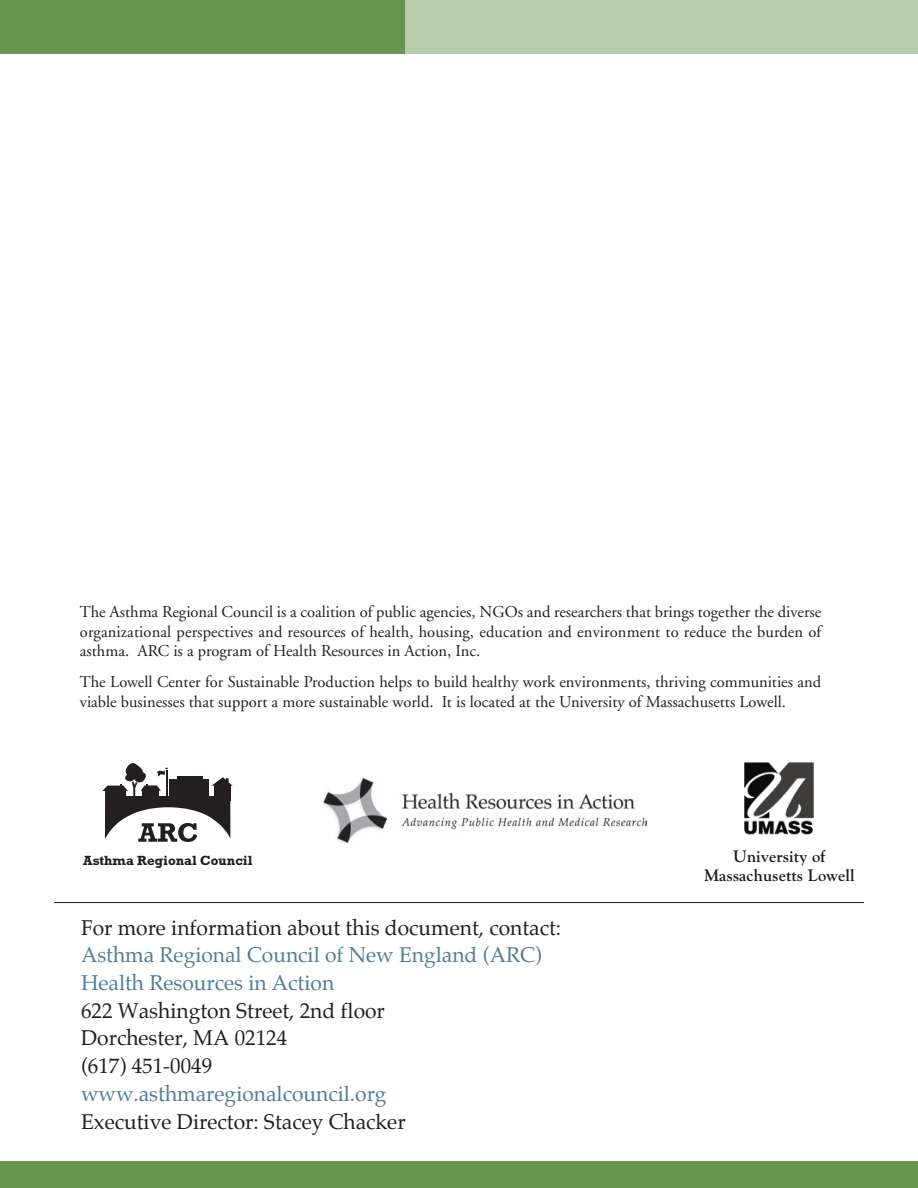
<style>
.page{position:relative;width:918px;height:1188px;background:#fff}
.page>*{position:absolute;margin:0;border:0;box-sizing:border-box;transform-origin:0 0}
.t1{font:21px/27.8px "Palatino";color:#231f20}
.t2{font:21px/27.8px "Palatino";color:#517d98}
.t3{font:16.5px/19.8px "Adobe Garamond";color:#231f20;text-align:justify}
.t4{font:700 16.5px/19.8px "Goudy";color:#231f20;text-align:center}
.t5{font:700 13.5px "Rockwell";color:#231f20}
</style>
<div class="page">
<img style="left:323px;top:777px;width:323px;height:67px">
<svg style="left:102px;top:763px;width:131px;height:79px"></svg>
<img style="left:744px;top:762px;width:70px;height:73px">
<div style="left:0;top:0;width:918px;height:54px;background:#b8ccac"></div>
<div style="left:0;top:0;width:405px;height:54px;background:#67964f"></div>
<div style="left:0;top:1161px;width:918px;height:27px;background:#67964f"></div>
<hr style="left:54px;top:902px;width:810px;height:1px;background:#231f20">
<p class="t3" style="left:80px;top:603px;width:743px">The Asthma Regional Council is a coalition of public agencies, NGOs and researchers that brings together the diverse organizational perspectives and resources of health, housing, education and environment to reduce the burden of asthma. ARC is a program of Health Resources in Action, Inc.</p>
<p class="t3" style="left:80px;top:673px;width:743px">The Lowell Center for Sustainable Production helps to build healthy work environments, thriving communities and viable businesses that support a more sustainable world. It is located at the University of Massachusetts Lowell.</p>
<p class="t5" style="left:83px;top:856px;width:171px">Asthma Regional Council</p>
<p class="t1" style="left:81px;top:915px;width:482px">For more information about this document, contact:</p>
<p class="t2" style="left:81px;top:943px;width:462px">Asthma Regional Council of new england (ARC)<br>Health Resources in Action</p>
<p class="t1" style="left:81px;top:998px;width:305px">622 Washington street, 2nd floor<br>Dorchester, MA 02124<br>(617) 451-0049</p>
<p class="t2" style="left:81px;top:1081px;width:307px">www.asthmaregionalcouncil.org</p>
<p class="t1" style="left:81px;top:1109px;width:326px">executive Director: stacey Chacker</p>
<p class="t4" style="left:704px;top:846px;width:152px">University of<br>Massachusetts Lowell</p>
</div>
